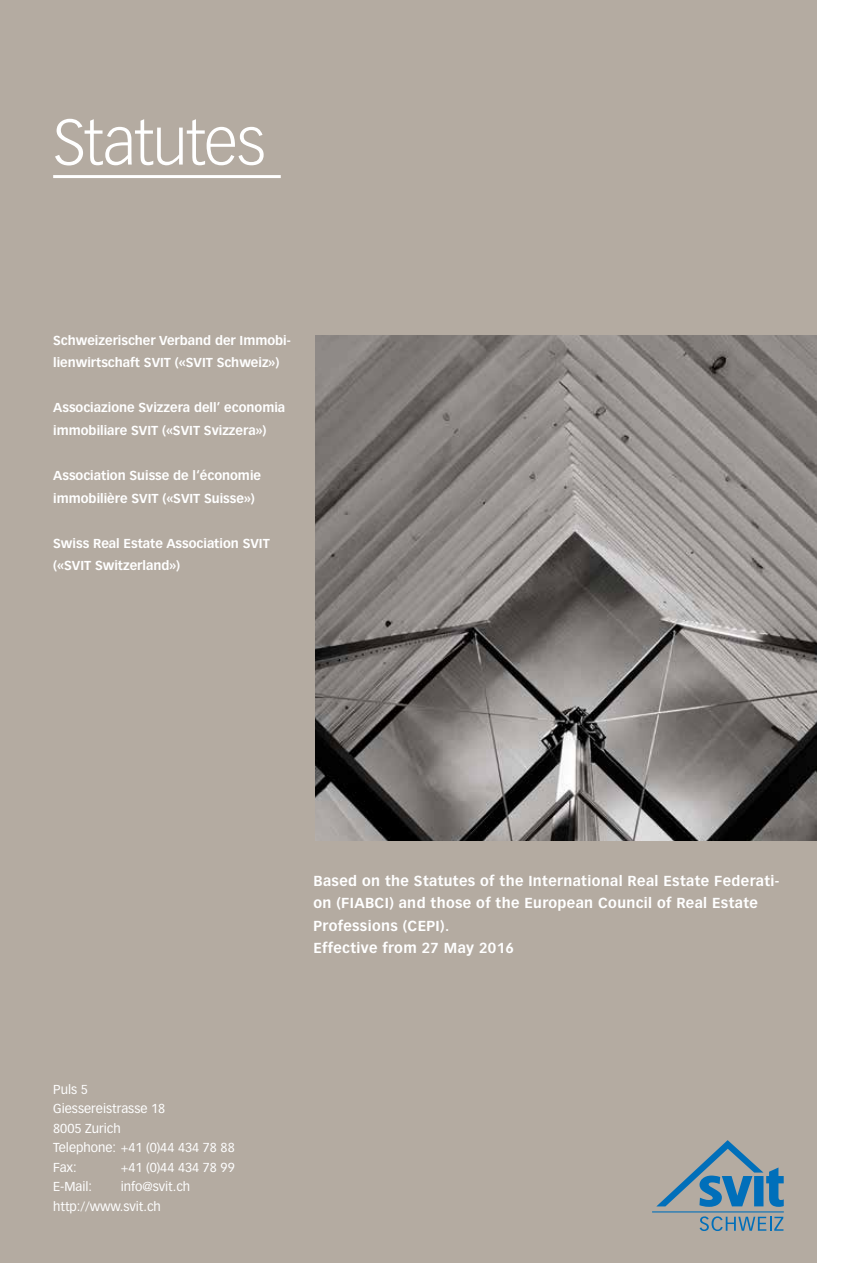
<style>
.page{position:relative;width:868px;height:1263px;background:#fff}
.page>*{position:absolute;margin:0;border:0;box-sizing:border-box;transform-origin:0 0}
.t1{font:300 63px "Vectora LH";letter-spacing:-.025em;color:#fff}
.t2{font:700 14.25px/22.5px "Vectora LH";letter-spacing:.025em;color:#fff}
.t3{font:700 12.75px/22.5px "Vectora LH";color:#fff}
.t4{font:12.75px/19.5px "Vectora LH";color:#fff}
</style>
<div class="page">
<div style="left:0;top:0;width:816px;height:1263px;background:#b4aba1"></div>
<hr style="left:53px;top:175px;width:228px;height:3px;background:#fff">
<img style="left:315px;top:335px;width:501px;height:506px">
<svg style="left:656px;top:1140px;width:127px;height:67px"></svg>
<svg style="left:699px;top:1216px;width:84px;height:15px"></svg>
<hr style="left:652px;top:1211px;width:131px;height:1px;background:#006fba">
<h1 class="t1" style="left:53px;top:106px;width:214px">Statutes</h1>
<p class="t3" style="left:53px;top:329px;width:239px">Schweizerischer Verband der Immobi&shy;lienwirtschaft SVIT («SVIT Schweiz»)</p>
<p class="t3" style="left:53px;top:397px;width:233px">Associazione Svizzera dell’ economia immobiliare SVIT («SVIT Svizzera»)</p>
<p class="t3" style="left:53px;top:464px;width:209px">Association Suisse de l‘économie immobilière SVIT («SVIT Suisse»)</p>
<p class="t3" style="left:53px;top:532px;width:218px">Swiss Real Estate Association SVIT («SVIT Switzerland»)</p>
<p class="t4" style="left:53px;top:1080px;width:183px">Puls 5<br>Giessereistrasse 18<br>8005 Zurich<br>Telephone: +41 (0)44 434 78 88<br>Fax:</p>
<p class="t4" style="left:121px;top:1158px;width:115px">+41 (0)44 434 78 99</p>
<p class="t4" style="left:53px;top:1177px;width:138px;text-indent:67px">info@svit.ch http://www.svit.ch</p>
<p class="t4" style="left:53px;top:1177px;width:40px">E-Mail:</p>
<p class="t2" style="left:313px;top:869px;width:467px">Based on the Statutes of the International Real Estate Federati&shy;on (FIABCI) and those of the European Council of Real Estate Professions (CEPI).<br>Effective from 27 May 2016</p>
</div>
